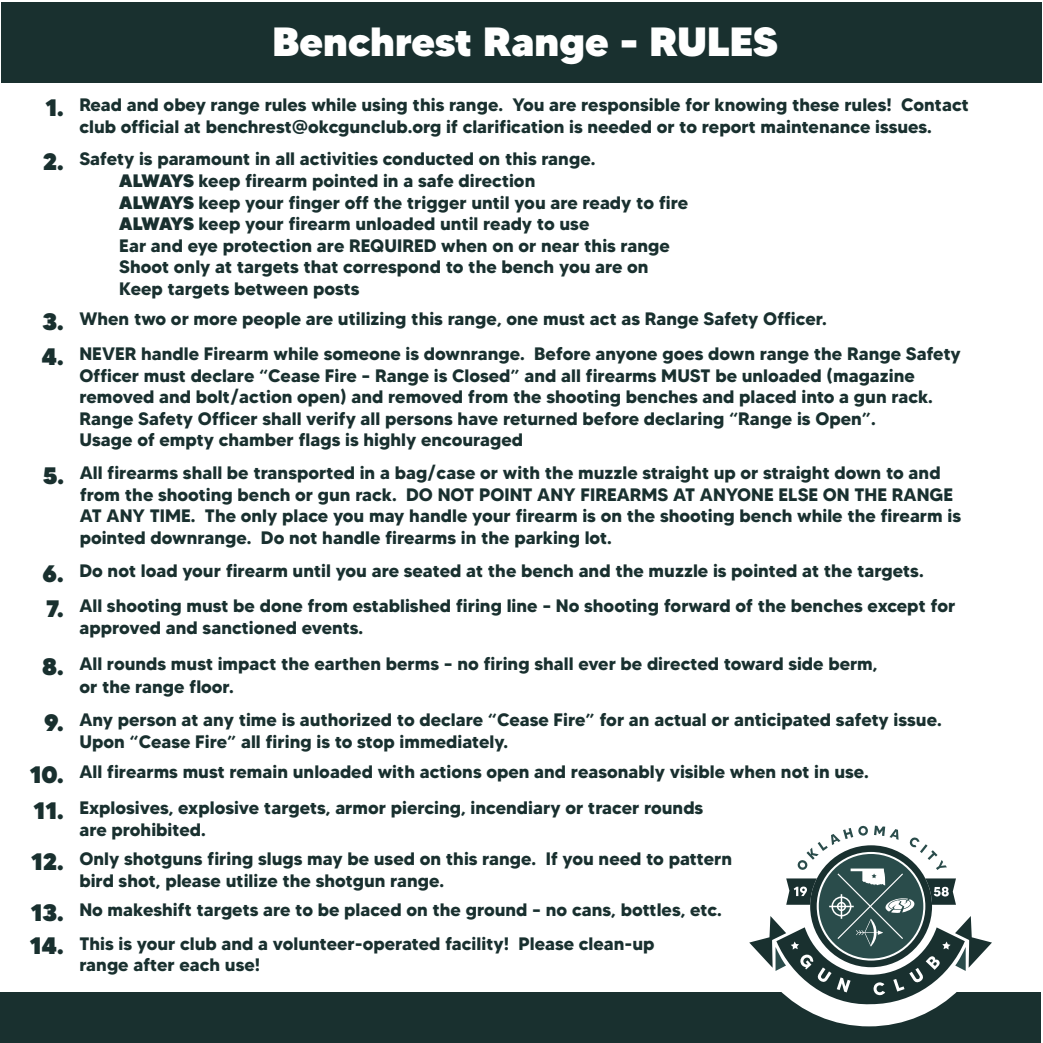
<style>
.page{position:relative;width:1043px;height:1043px;background:#fff}
.page>*{position:absolute;margin:0;border:0;box-sizing:border-box;transform-origin:0 0}
.t1{font:900 40.71px "MADETOMMY";color:#fff}
.t2{font:900 23.76px/35.6px "MADETOMMY";letter-spacing:-.01em;color:#19302f}
.t3{font:700 18px/21.6px "MADETOMMY";color:#19302f}
.s1{font-weight:900;font-size:23.76px}
.s2{font-weight:900}
</style>
<div class="page">
<div style="left:0;top:992px;width:1040px;height:50px;background:#19302f"></div>
<div style="left:740px;top:768px;width:257px;height:258px;background:#fff;border-radius:50%"></div>
<svg style="left:749px;top:825px;width:242px;height:180px"></svg>
<div style="left:1px;top:2px;width:1040px;height:81px;background:#19302f"></div>
<h1 class="t1" style="left:272px;top:16px;width:506px">Benchrest Range - RULES</h1>
<p class="t3" style="left:45px;top:93px;width:924px;line-height:22.3px;text-align:center"><span class="s1">1.</span> Read and obey range rules while using this range. You are responsible for knowing these rules! Contact club official at benchrest@okcgunclub.org if clarification is needed or to report maintenance issues.</p>
<p class="t3" style="left:119px;top:148px;width:570px;text-indent:-77px"><span class="s1">2.</span> Safety is paramount in all activities conducted on this range.<br><span class="s2">ALWAYS</span> keep firearm pointed in a safe direction<br><span class="s2">ALWAYS</span> keep your finger off the trigger until you are ready to fire <span class="s2">ALWAYS</span> keep your firearm unloaded until ready to use<br>Ear and eye protection are REQUIRED when on or near this range Shoot only at targets that correspond to the bench you are on Keep targets between posts</p>
<p class="t3" style="left:79px;top:300px;width:882px;line-height:35.2px">When two or more people are utilizing this range, one must act as Range Safety Officer.<br>NEVER handle Firearm while someone is downrange. Before anyone goes down range the Range Safety</p>
<p class="t3" style="left:79px;top:364px;width:854px">Officer must declare “Cease Fire – Range is Closed” and all firearms MUST be unloaded (magazine removed and bolt/action open) and removed from the shooting benches and placed into a gun rack.<br>Range Safety Officer shall verify all persons have returned before declaring “Range is Open”.<br>Usage of empty chamber flags is highly encouraged</p>
<p class="t3" style="left:80px;top:461px;width:882px">All firearms shall be transported in a bag/case or with the muzzle straight up or straight down to and from the shooting bench or gun rack. DO NOT POINT ANY FIREARMS AT ANYONE ELSE ON THE RANGE AT ANY TIME. The only place you may handle your firearm is on the shooting bench while the firearm is pointed downrange. Do not handle firearms in the parking lot.</p>
<p class="t3" style="left:79px;top:552px;width:877px;line-height:35.6px">Do not load your firearm until you are seated at the bench and the muzzle is pointed at the targets.<br>All shooting must be done from established firing line – No shooting forward of the benches except for</p>
<p class="t3" style="left:79px;top:609px;width:799px;line-height:36.5px">approved and sanctioned events.<br>All rounds must impact the earthen berms – no firing shall ever be directed toward side berm,</p>
<p class="t3" style="left:79px;top:669px;width:863px;line-height:32.8px">or the range floor.<br>Any person at any time is authorized to declare “Cease Fire” for an actual or anticipated safety issue.</p>
<p class="t3" style="left:79px;top:726px;width:791px;line-height:30.3px">Upon “Cease Fire” all firing is to stop immediately.<br>All firearms must remain unloaded with actions open and reasonably visible when not in use.</p>
<p class="t3" style="left:79px;top:797px;width:625px">Explosives, explosive targets, armor piercing, incendiary or tracer rounds are prohibited.</p>
<p class="t3" style="left:79px;top:847px;width:654px">Only shotguns firing slugs may be used on this range. If you need to pattern bird shot, please utilize the shotgun range.</p>
<p class="t3" style="left:79px;top:898px;width:643px">No makeshift targets are to be placed on the ground – no cans, bottles, etc.</p>
<h2 class="t2" style="left:42px;top:303px;width:23px">3.</h2>
<h2 class="t2" style="left:41px;top:338px;width:24px">4.</h2>
<h2 class="t2" style="left:43px;top:457px;width:23px">5.</h2>
<h2 class="t2" style="left:43px;top:555px;width:23px">6.<br>7.</h2>
<h2 class="t2" style="left:42px;top:648px;width:23px">8.</h2>
<h2 class="t2" style="left:44px;top:704px;width:21px">9.</h2>
<h2 class="t2" style="left:30px;top:756px;width:35px;line-height:36.2px">10.<br>11.</h2>
<h2 class="t2" style="left:31px;top:835px;width:34px;line-height:50.7px">12.<br>13.</h2>
<p class="t3" style="left:79px;top:932px;width:576px;text-indent:-50px"><span class="s1">14.</span> This is your club and a volunteer-operated facility! Please clean-up range after each use!</p>
</div>
